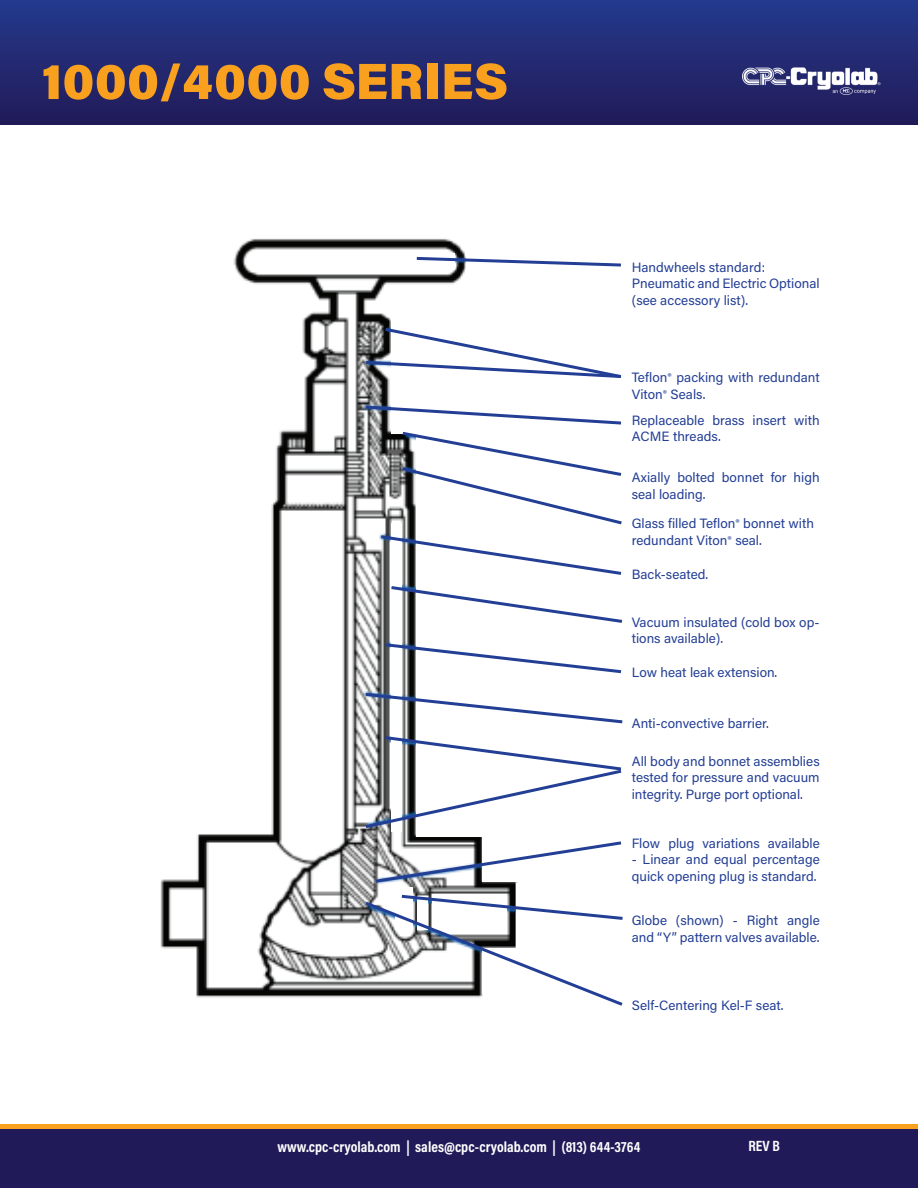
<style>
.page{position:relative;width:918px;height:1188px;background:#fff}
.page>*{position:absolute;margin:0;border:0;box-sizing:border-box;transform-origin:0 0}
.t1{font:51px "Acumin Variable Concept";letter-spacing:.005em;color:#f9a11f}
.t2{font:15px "Acumin Variable Concept";color:#fff}
.t3{font:13.5px/16.5px "Acumin Variable Concept";color:#233e95}
.s1{font-family:"Minion Pro"}
</style>
<div class="page">
<div style="left:0;top:0;width:918px;height:124px;background:linear-gradient(to bottom,#233a8c,#221b58)"></div>
<svg style="left:904px;top:0;width:14px;height:124px;background:#222a72"></svg>
<img style="left:742px;top:62px;width:138px;height:41px">
<div style="left:0;top:1129px;width:918px;height:59px;background:#201a58"></div>
<div style="left:0;top:1124px;width:918px;height:5px;background:#f9a11f"></div>
<img style="left:160px;top:238px;width:356px;height:760px">
<div style="left:467px;top:241px;width:154px;height:588px;background:#fff"></div>
<div style="left:391px;top:317px;width:128px;height:117px;background:#fff"></div>
<div style="left:416px;top:425px;width:117px;height:412px;background:#fff"></div>
<div style="left:482px;top:804px;width:84px;height:78px;background:#fff"></div>
<div style="left:395px;top:888px;width:18px;height:42px;background:#fff"></div>
<div style="left:391px;top:523px;width:11px;height:309px;background:#fff"></div>
<div style="left:402px;top:253px;width:53px;height:17px;background:#fff"></div>
<svg style="left:416px;top:255px;width:205px;height:13px"></svg>
<svg style="left:363px;top:326px;width:259px;height:54px"></svg>
<svg style="left:363px;top:404px;width:259px;height:123px"></svg>
<svg style="left:378px;top:533px;width:244px;height:44px"></svg>
<svg style="left:388px;top:584px;width:235px;height:41px"></svg>
<svg style="left:382px;top:641px;width:240px;height:34px"></svg>
<svg style="left:363px;top:691px;width:260px;height:34px"></svg>
<svg style="left:362px;top:734px;width:260px;height:96px"></svg>
<svg style="left:372px;top:839px;width:250px;height:46px"></svg>
<svg style="left:362px;top:893px;width:261px;height:113px"></svg>
<h1 class="t1" style="left:42px;top:46px;width:468px">1000/4000 SERIES</h1>
<p class="t3" style="left:632px;top:258px;width:189px">Handwheels standard:<br>Pneumatic and Electric Optional (see accessory list).</p>
<p class="t3" style="left:632px;top:369px;width:189px">Teflon<span class="s1">®</span> packing with redundant<br>Viton<span class="s1">®</span> Seals.</p>
<p class="t3" style="left:632px;top:411px;width:189px">Replaceable brass insert with<br>ACME threads.</p>
<p class="t3" style="left:632px;top:469px;width:189px">Axially bolted bonnet for high seal loading.</p>
<p class="t3" style="left:632px;top:515px;width:184px">Glass filled Teflon<span class="s1">®</span> bonnet with redundant Viton<span class="s1">®</span> seal.</p>
<p class="t3" style="left:632px;top:566px;width:78px">Back-seated.</p>
<p class="t3" style="left:632px;top:613px;width:189px">Vacuum insulated (cold box op&shy;tions available).</p>
<p class="t3" style="left:632px;top:664px;width:147px">Low heat leak extension.</p>
<p class="t3" style="left:632px;top:715px;width:139px">Anti-convective barrier.</p>
<p class="t3" style="left:632px;top:752px;width:189px;text-align:justify">All body and bonnet assemblies tested for pressure and vacuum integrity. Purge port optional.</p>
<p class="t3" style="left:632px;top:834px;width:189px">Flow plug variations available</p>
<p class="t3" style="left:632px;top:851px;width:189px">- Linear and equal percentage quick opening plug is standard.</p>
<p class="t3" style="left:632px;top:912px;width:189px">Globe (shown) - Right angle and “Y” pattern valves available.</p>
<p class="t3" style="left:632px;top:996px;width:153px">Self-Centering Kel-F seat.</p>
<p class="t2" style="left:278px;top:1137px;width:364px">www.cpc-cryolab.com | sales@cpc-cryolab.com | (813) 644-3764</p>
<p class="t2" style="left:748px;top:1136px;width:33px">REV B</p>
</div>
